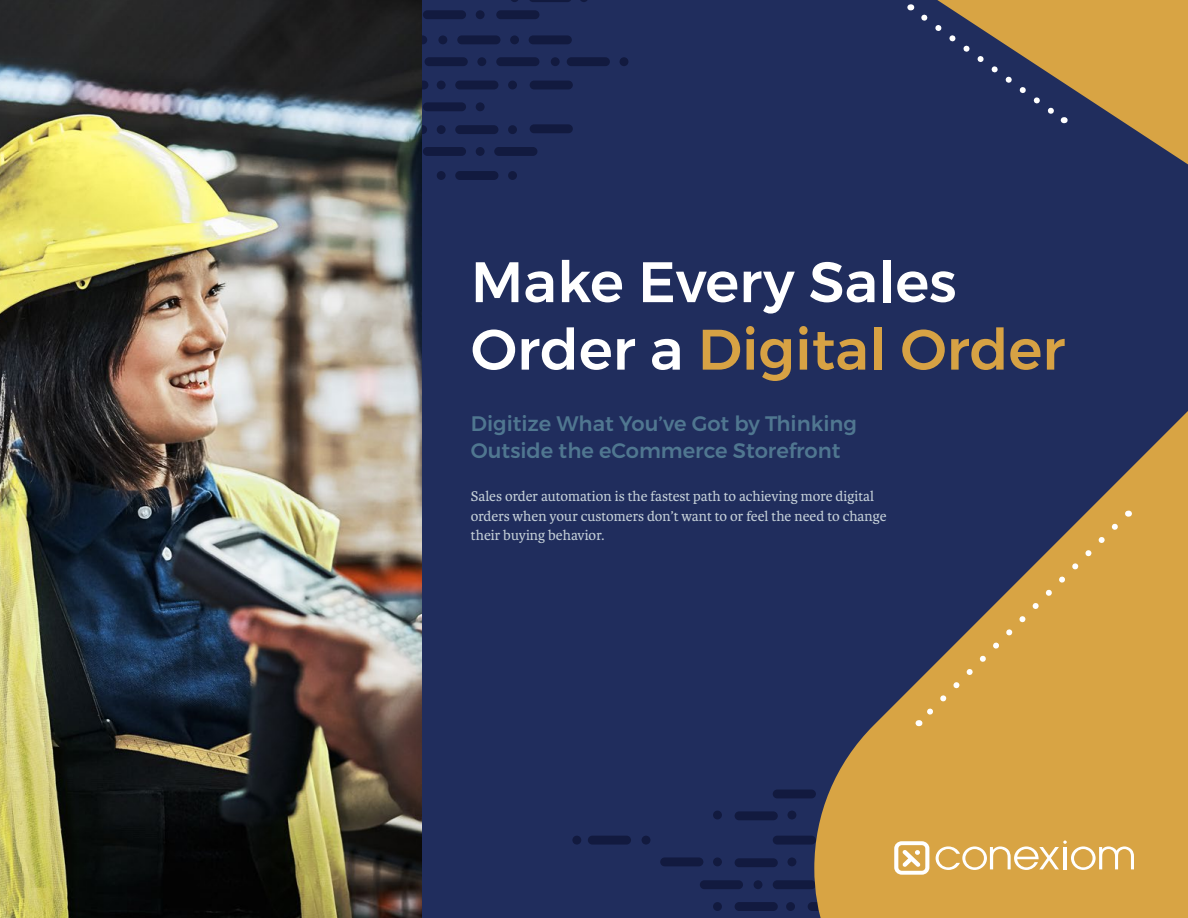
<style>
.page{position:relative;width:1188px;height:918px;background:#202d5d}
.page>*{position:absolute;margin:0;border:0;box-sizing:border-box;transform-origin:0 0}
.t1{font:500 57px/67.5px "Montserrat";color:#fff}
.t2{font:500 21px/27px "Montserrat";color:#507790}
.t3{font:15px/19.5px "Karmina";color:#c5d0d8}
.s1{color:#d7a244}
</style>
<div class="page">
<svg style="left:385px;top:81px;width:43px;height:8px"></svg>
<svg style="left:384px;top:35px;width:43px;height:9px"></svg>
<div style="left:437px;top:171px;width:9px;height:9px;background:#121a3f;border-radius:50%"></div>
<div style="left:455px;top:171px;width:43px;height:9px;background:#121a3f;border-radius:4px"></div>
<div style="left:508px;top:171px;width:9px;height:9px;background:#121a3f;border-radius:50%"></div>
<svg style="left:384px;top:125px;width:43px;height:9px"></svg>
<div style="left:437px;top:125px;width:9px;height:9px;background:#121a3f;border-radius:50%"></div>
<div style="left:455px;top:125px;width:43px;height:9px;background:#121a3f;border-radius:4px"></div>
<div style="left:508px;top:125px;width:9px;height:9px;background:#121a3f;border-radius:50%"></div>
<div style="left:423px;top:147px;width:43px;height:9px;background:#121a3f;border-radius:4px"></div>
<div style="left:476px;top:147px;width:9px;height:9px;background:#121a3f;border-radius:50%"></div>
<div style="left:494px;top:147px;width:43px;height:9px;background:#121a3f;border-radius:4px"></div>
<div style="left:437px;top:81px;width:9px;height:8px;background:#121a3f;border-radius:50%"></div>
<div style="left:455px;top:81px;width:43px;height:8px;background:#121a3f;border-radius:4px"></div>
<div style="left:530px;top:81px;width:43px;height:8px;background:#121a3f;border-radius:4px"></div>
<div style="left:508px;top:81px;width:9px;height:8px;background:#121a3f;border-radius:50%"></div>
<div style="left:423px;top:102px;width:43px;height:9px;background:#121a3f;border-radius:4px"></div>
<div style="left:476px;top:102px;width:9px;height:9px;background:#121a3f;border-radius:50%"></div>
<div style="left:530px;top:124px;width:43px;height:9px;background:#121a3f;border-radius:4px"></div>
<div style="left:423px;top:10px;width:43px;height:9px;background:#121a3f;border-radius:4px"></div>
<div style="left:496px;top:10px;width:43px;height:9px;background:#121a3f;border-radius:4px"></div>
<div style="left:476px;top:10px;width:9px;height:9px;background:#121a3f;border-radius:50%"></div>
<div style="left:438px;top:35px;width:9px;height:9px;background:#121a3f;border-radius:50%"></div>
<div style="left:457px;top:35px;width:43px;height:9px;background:#121a3f;border-radius:4px"></div>
<div style="left:510px;top:35px;width:9px;height:9px;background:#121a3f;border-radius:50%"></div>
<svg style="left:511px;top:0;width:7px;height:2px"></svg>
<svg style="left:580px;top:0;width:7px;height:2px"></svg>
<div style="left:529px;top:35px;width:43px;height:9px;background:#121a3f;border-radius:4px"></div>
<svg style="left:530px;top:0;width:41px;height:2px"></svg>
<div style="left:425px;top:57px;width:43px;height:9px;background:#121a3f;border-radius:4px"></div>
<div style="left:477px;top:57px;width:9px;height:9px;background:#121a3f;border-radius:50%"></div>
<div style="left:496px;top:57px;width:43px;height:9px;background:#121a3f;border-radius:4px"></div>
<div style="left:567px;top:57px;width:43px;height:9px;background:#121a3f;border-radius:4px"></div>
<div style="left:620px;top:57px;width:8px;height:9px;background:#121a3f;border-radius:50%"></div>
<div style="left:551px;top:57px;width:9px;height:9px;background:#121a3f;border-radius:50%"></div>
<div style="left:660px;top:857px;width:43px;height:9px;background:#121a3f;border-radius:4px"></div>
<div style="left:713px;top:857px;width:9px;height:9px;background:#121a3f;border-radius:50%"></div>
<div style="left:713px;top:811px;width:9px;height:8px;background:#121a3f;border-radius:50%"></div>
<div style="left:735px;top:902px;width:43px;height:9px;background:#121a3f;border-radius:4px"></div>
<div style="left:713px;top:902px;width:9px;height:9px;background:#121a3f;border-radius:50%"></div>
<div style="left:808px;top:902px;width:43px;height:9px;background:#121a3f;border-radius:4px"></div>
<div style="left:786px;top:902px;width:9px;height:9px;background:#121a3f;border-radius:50%"></div>
<div style="left:735px;top:858px;width:43px;height:9px;background:#121a3f;border-radius:4px"></div>
<div style="left:735px;top:811px;width:43px;height:9px;background:#121a3f;border-radius:4px"></div>
<div style="left:700px;top:880px;width:43px;height:9px;background:#121a3f;border-radius:4px"></div>
<div style="left:754px;top:880px;width:8px;height:9px;background:#121a3f;border-radius:50%"></div>
<div style="left:773px;top:880px;width:43px;height:9px;background:#121a3f;border-radius:4px"></div>
<div style="left:773px;top:836px;width:43px;height:9px;background:#121a3f;border-radius:4px"></div>
<div style="left:773px;top:790px;width:43px;height:8px;background:#121a3f;border-radius:4px"></div>
<div style="left:588px;top:836px;width:43px;height:9px;background:#121a3f;border-radius:4px"></div>
<div style="left:787px;top:857px;width:9px;height:9px;background:#121a3f;border-radius:50%"></div>
<div style="left:787px;top:811px;width:9px;height:8px;background:#121a3f;border-radius:50%"></div>
<div style="left:642px;top:836px;width:8px;height:9px;background:#121a3f;border-radius:50%"></div>
<div style="left:572px;top:836px;width:9px;height:9px;background:#121a3f;border-radius:50%"></div>
<svg style="left:814px;top:411px;width:374px;height:507px;fill:#d8a444"></svg>
<svg style="left:917px;top:511px;width:212px;height:215px"></svg>
<svg style="left:936px;top:841px;width:198px;height:29px;background:#e1ba73"></svg>
<svg style="left:894px;top:841px;width:35px;height:34px"></svg>
<svg style="left:937px;top:0;width:251px;height:165px;fill:#d8a444"></svg>
<svg style="left:910px;top:4px;width:155px;height:119px"></svg>
<img style="left:0;top:0;width:421px;height:918px">
<h1 class="t1" style="left:471px;top:248px;width:596px">Make Every Sales<br>Order a <span class="s1">Digital Order</span></h1>
<h2 class="t2" style="left:471px;top:410px;width:388px">Digitize What You’ve Got by Thinking<br>Outside the eCommerce Storefront</h2>
<p class="t3" style="left:471px;top:487px;width:417px">Sales order automation is the fastest path to achieving more digital orders when your customers don’t want to or feel the need to change their buying behavior.</p>
</div>
